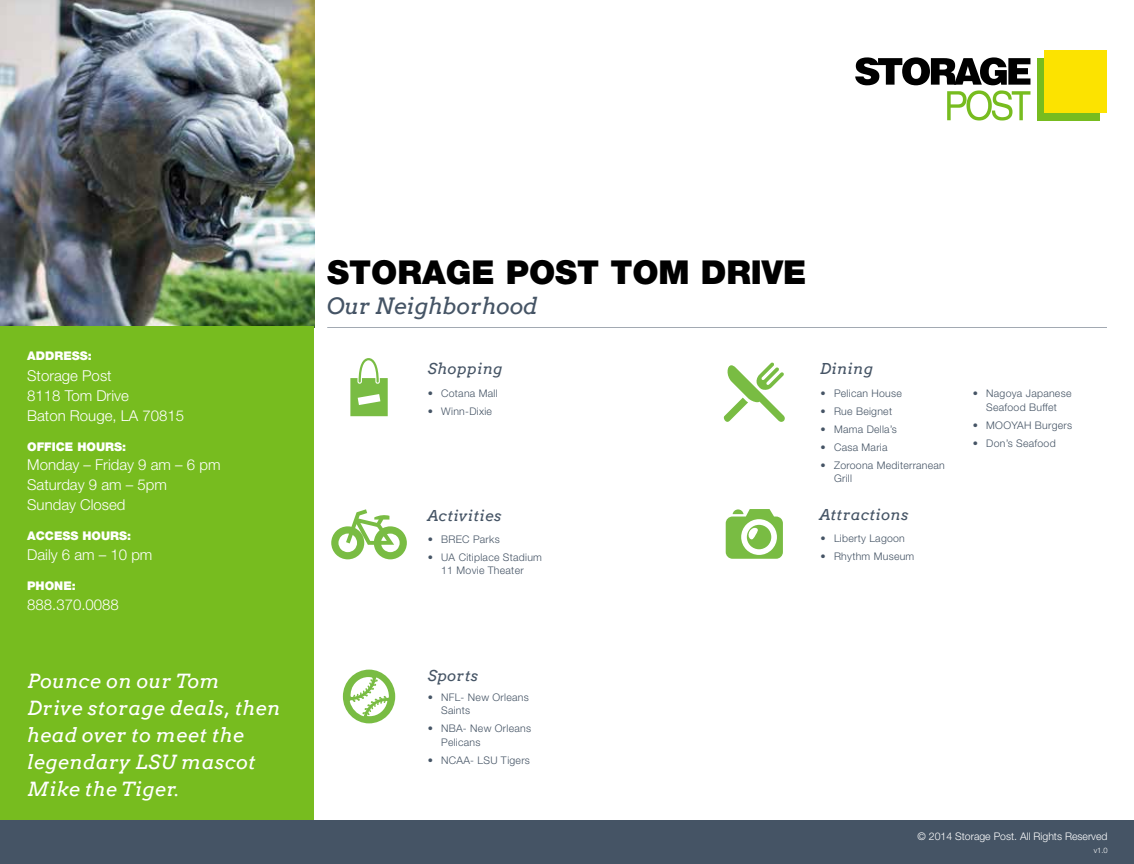
<style>
.page{position:relative;width:1134px;height:864px;background:#fff}
.page>*{position:absolute;margin:0;border:0;box-sizing:border-box;transform-origin:0 0}
.t1{font:900 33px "Helvetica Neue LT Std";color:#000}
.t2{font:italic 22.5px "Arvo";color:#455465}
.t3{font:italic 19.5px/27px "Arvo";letter-spacing:.025em;color:#fff}
.t4{font:300 15px/19.8px "Helvetica Neue LT Std";color:#fff}
.t5{font:italic 15px "Arvo";letter-spacing:.025em;color:#455465}
.t6{font:900 12px "Helvetica Neue LT Std";color:#fff}
.t7{font:300 10.5px/13.5px "Helvetica Neue LT Std";letter-spacing:.025em;color:#455465}
.t8{font:300 10.5px "Helvetica Neue LT Std";color:#fff}
.t9{font:300 7.5px "Helvetica Neue LT Std";color:#fff}
</style>
<div class="page">
<svg style="left:855px;top:57px;width:175px;height:64px"></svg>
<div style="left:1037px;top:58px;width:63px;height:62px;background:#77bc1f"></div>
<div style="left:1045px;top:51px;width:62px;height:62px;background:#fce300"></div>
<hr style="left:327px;top:327px;width:780px;height:1px;background:#455465">
<svg style="left:343px;top:670px;width:52px;height:53px"></svg>
<svg style="left:350px;top:358px;width:38px;height:58px"></svg>
<svg style="left:331px;top:509px;width:76px;height:50px"></svg>
<svg style="left:723px;top:362px;width:62px;height:60px"></svg>
<svg style="left:726px;top:509px;width:57px;height:50px"></svg>
<img style="left:0;top:0;width:314px;height:326px">
<div style="left:0;top:326px;width:314px;height:538px;background:#77bc1f"></div>
<div style="left:0;top:820px;width:1134px;height:44px;background:#455465"></div>
<p class="t6" style="left:27px;top:348px;width:66px">ADDRESS:</p>
<h3 class="t4" style="left:27px;top:366px;width:159px">Storage Post<br>8118 Tom Drive<br>Baton Rouge, LA 70815</h3>
<p class="t6" style="left:27px;top:439px;width:100px">OFFICE HOURS:</p>
<h3 class="t4" style="left:27px;top:455px;width:195px">Monday – Friday 9 am – 6 pm<br>Saturday 9 am – 5pm<br>Sunday Closed</h3>
<p class="t6" style="left:27px;top:529px;width:106px">ACCESS HOURS:</p>
<h3 class="t4" style="left:27px;top:544px;width:127px">Daily 6 am – 10 pm</h3>
<p class="t6" style="left:27px;top:578px;width:50px">PHONE:</p>
<h3 class="t4" style="left:27px;top:594px;width:93px">888.370.0088</h3>
<h3 class="t3" style="left:27px;top:668px;width:255px">Pounce on our Tom<br>Drive storage deals, then head over to meet the legendary LSU mascot<br>Mike the Tiger.</h3>
<h1 class="t1" style="left:327px;top:252px;width:481px">STORAGE POST TOM DRIVE</h1>
<h2 class="t2" style="left:327px;top:293px;width:212px">Our Neighborhood</h2>
<h3 class="t5" style="left:428px;top:360px;width:76px">Shopping</h3>
<h3 class="t5" style="left:820px;top:360px;width:55px">Dining</h3>
<p class="t7" style="left:428px;top:387px;width:72px">• Cotana Mall</p>
<p class="t7" style="left:428px;top:404px;width:66px">• Winn-Dixie</p>
<h3 class="t5" style="left:428px;top:507px;width:75px">Activities</h3>
<p class="t7" style="left:428px;top:532px;width:74px">• BREC Parks</p>
<p class="t7" style="left:428px;top:550px;width:116px;text-align:center">• UA Citiplace Stadium<br>11 Movie Theater</p>
<p class="t7" style="left:821px;top:387px;width:83px">• Pelican House</p>
<p class="t7" style="left:821px;top:404px;width:73px">• Rue Beignet</p>
<p class="t7" style="left:821px;top:422px;width:78px">• Mama Della’s</p>
<p class="t7" style="left:821px;top:440px;width:69px">• Casa Maria</p>
<p class="t7" style="left:834px;top:458px;width:112px;text-indent:-14px">• Zoroona Mediterranean<br>Grill</p>
<h3 class="t5" style="left:820px;top:506px;width:90px">Attractions</h3>
<p class="t7" style="left:821px;top:531px;width:86px">• Liberty Lagoon</p>
<p class="t7" style="left:821px;top:549px;width:95px">• Rhythm Museum</p>
<p class="t7" style="left:973px;top:387px;width:100px;text-align:center">• Nagoya Japanese<br>Seafood Buffet</p>
<p class="t7" style="left:973px;top:418px;width:101px">• MOOYAH Burgers</p>
<p class="t7" style="left:973px;top:436px;width:84px">• Don’s Seafood</p>
<h3 class="t5" style="left:428px;top:667px;width:52px">Sports</h3>
<p class="t7" style="left:441px;top:690px;width:89px;text-indent:-14px">• NFL- New Orleans<br>Saints</p>
<p class="t7" style="left:441px;top:721px;width:91px;text-indent:-14px">• NBA- New Orleans<br>Pelicans</p>
<p class="t7" style="left:428px;top:753px;width:104px">• NCAA- LSU Tigers</p>
<p class="t8" style="left:918px;top:830px;width:192px">© 2014 Storage Post. All Rights Reserved</p>
<p class="t9" style="left:1094px;top:846px;width:15px">v1.0</p>
</div>
